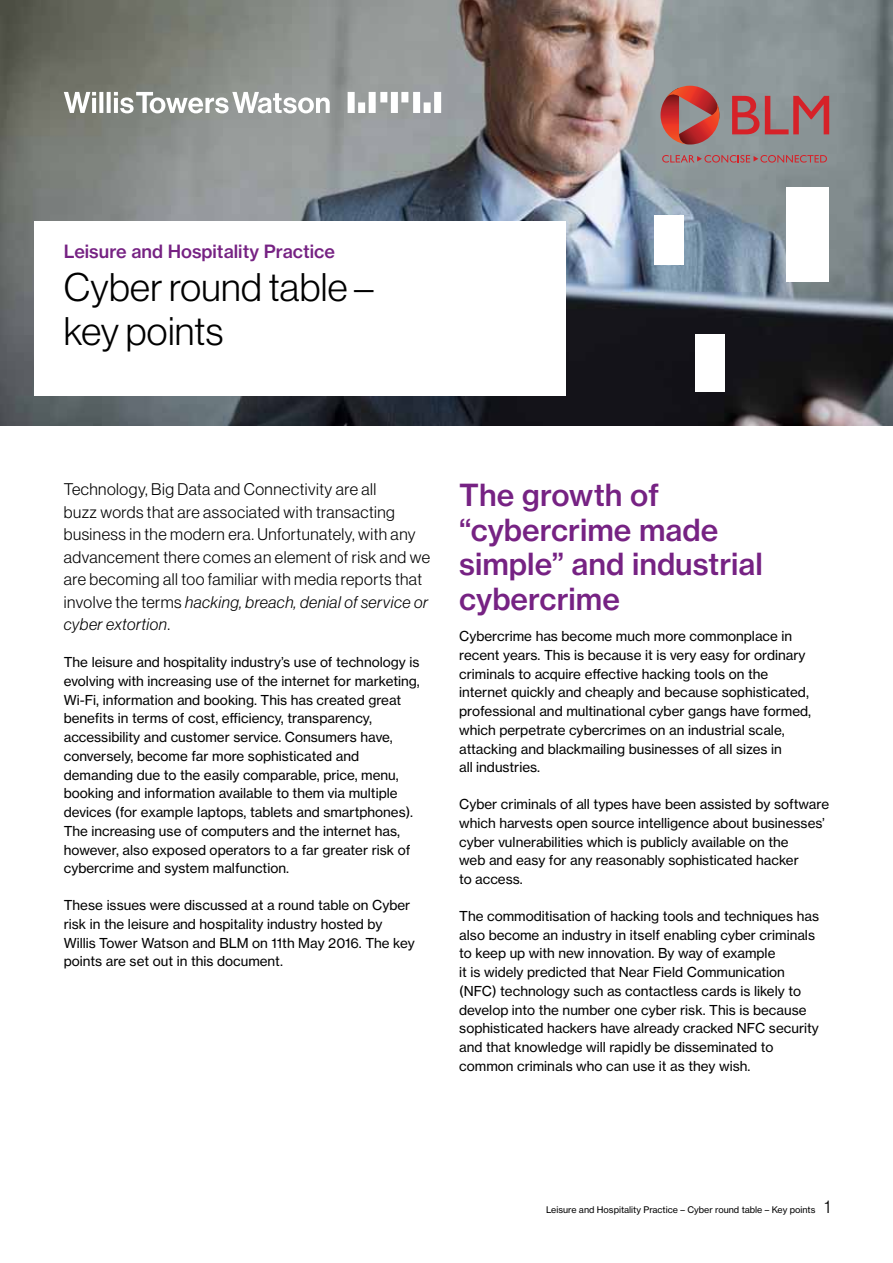
<style>
.page{position:relative;width:893px;height:1263px;background:#fff}
.page>*{position:absolute;margin:0;border:0;box-sizing:border-box;transform-origin:0 0}
.t1{font:39px/43.5px "N Haas Grotesk DS Std 45 Lt";letter-spacing:.01em;color:#000}
.t2{font:30px/34.5px "N Haas Grotesk TX Std 65 Md";color:#762283}
.t3{font:18px "N Haas Grotesk TX Std 65 Md";color:#762283}
.t4{font:16.5px/22.5px "N Haas Grotesk DS Std 45 Lt";letter-spacing:.03em;color:#000}
.t5{font:16.5px/22.5px "N Haas Grotesk DS Std 46 Lt It";letter-spacing:.03em;color:#000}
.t6{font:13.5px/18.8px "N Haas Grotesk TX Std 55 Rg";color:#000}
.t7{font:9px "N Haas Grotesk TX Std 55 Rg";color:#000}
.s1{font-family:"N Haas Grotesk DS Std 45 Lt"}
.s2{font-family:"N Haas Grotesk DS Std 45 Lt";font-size:18px}
</style>
<div class="page">
<img style="left:0;top:0;width:893px;height:425px">
<div style="left:34px;top:221px;width:532px;height:174px;background:#fff"></div>
<div style="left:787px;top:187px;width:42px;height:94px;background:#fff"></div>
<div style="left:654px;top:216px;width:30px;height:49px;background:#fff"></div>
<div style="left:695px;top:334px;width:30px;height:57px;background:#fff"></div>
<svg style="left:64px;top:92px;width:377px;height:21px"></svg>
<svg style="left:660px;top:86px;width:63px;height:58px"></svg>
<svg style="left:732px;top:96px;width:27px;height:38px"></svg>
<svg style="left:765px;top:96px;width:64px;height:38px"></svg>
<svg style="left:662px;top:155px;width:165px;height:8px"></svg>
<h3 class="t3" style="left:64px;top:240px;width:273px">Leisure and Hospitality Practice</h3>
<h1 class="t1" style="left:64px;top:266px;width:312px">Cyber round table – key points</h1>
<p class="t4" style="left:64px;top:478px;width:368px">Technology, Big Data and Connectivity are all<br>buzz words that are associated with transacting business in the modern era. Unfortunately, with any advancement there comes an element of risk and we are becoming all too familiar with media reports that</p>
<p class="t5" style="left:64px;top:591px;width:366px"><span class="s1">involve the terms</span> hacking, breach, denial of service or cyber extortion<span class="s1">.</span></p>
<p class="t6" style="left:64px;top:653px;width:358px">The leisure and hospitality industry’s use of technology is evolving with increasing use of the internet for marketing, Wi-Fi, information and booking. This has created great benefits in terms of cost, efficiency, transparency, accessibility and customer service. Consumers have, conversely, become far more sophisticated and demanding due to the easily comparable, price, menu, booking and information available to them via multiple devices (for example laptops, tablets and smartphones).<br>The increasing use of computers and the internet has, however, also exposed operators to a far greater risk of cybercrime and system malfunction.</p>
<p class="t6" style="left:64px;top:896px;width:353px">These issues were discussed at a round table on Cyber risk in the leisure and hospitality industry hosted by Willis Tower Watson and BLM on 11th May 2016. The key points are set out in this document.</p>
<h2 class="t2" style="left:459px;top:478px;width:305px">The growth of “cybercrime made simple” and industrial cybercrime</h2>
<p class="t6" style="left:459px;top:627px;width:353px">Cybercrime has become much more commonplace in recent years. This is because it is very easy for ordinary criminals to acquire effective hacking tools on the internet quickly and cheaply and because sophisticated, professional and multinational cyber gangs have formed, which perpetrate cybercrimes on an industrial scale, attacking and blackmailing businesses of all sizes in<br>all industries.</p>
<p class="t6" style="left:459px;top:795px;width:371px">Cyber criminals of all types have been assisted by software which harvests open source intelligence about businesses’ cyber vulnerabilities which is publicly available on the<br>web and easy for any reasonably sophisticated hacker<br>to access.</p>
<p class="t6" style="left:459px;top:906px;width:361px">The commoditisation of hacking tools and techniques has also become an industry in itself enabling cyber criminals to keep up with new innovation. By way of example<br>it is widely predicted that Near Field Communication (NFC) technology such as contactless cards is likely to develop into the number one cyber risk. This is because sophisticated hackers have already cracked NFC security and that knowledge will rapidly be disseminated to common criminals who can use it as they wish.</p>
<p class="t7" style="left:546px;top:1204px;width:286px">Leisure and Hospitality Practice – Cyber round table – Key points <span class="s2">1</span></p>
</div>
